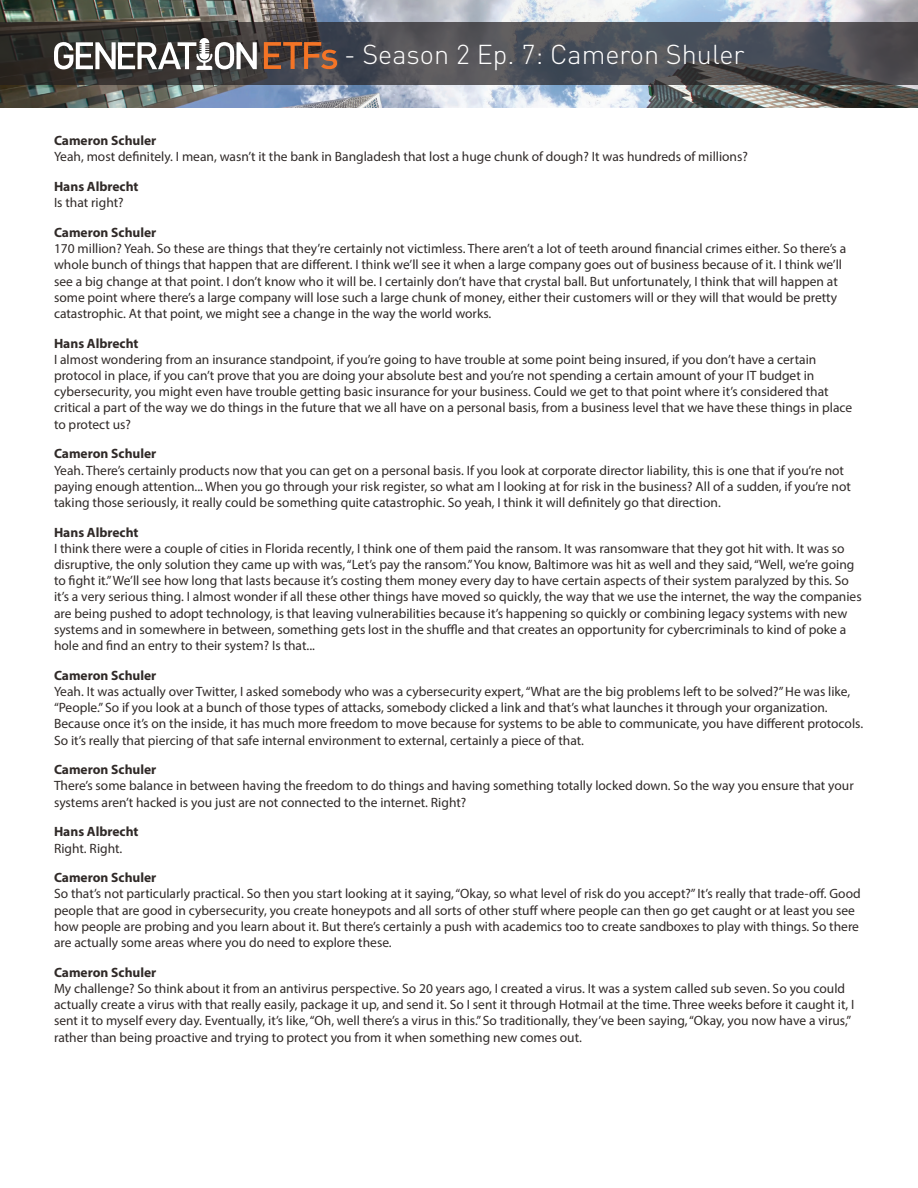
<style>
.page{position:relative;width:918px;height:1188px;background:#fff}
.page>*{position:absolute;margin:0;border:0;box-sizing:border-box;transform-origin:0 0}
.t1{font:300 27px "DIN Pro";color:#fff}
.t2{font:13.5px/16.2px "Myriad Pro";color:#302a28}
.t3{font:700 13.5px "Myriad Pro";color:#302a28}
</style>
<div class="page">
<img style="left:0;top:0;width:918px;height:108px">
<svg style="left:0;top:23px;width:918px;height:62px;background:#47484c"></svg>
<svg style="left:264px;top:42px;width:73px;height:27px;background:#855338"></svg>
<svg style="left:54px;top:38px;width:203px;height:32px"></svg>
<p class="t1" style="left:344px;top:34px;width:402px">- Season 2 Ep. 7: Cameron Shuler</p>
<p class="t3" style="left:54px;top:132px;width:104px">Cameron Schuler</p>
<p class="t2" style="left:54px;top:148px;width:695px">Yeah, most definitely. I mean, wasn’t it the bank in Bangladesh that lost a huge chunk of dough? It was hundreds of millions?</p>
<p class="t3" style="left:54px;top:178px;width:86px">Hans Albrecht</p>
<p class="t2" style="left:54px;top:194px;width:71px">Is that right?</p>
<p class="t3" style="left:54px;top:224px;width:104px">Cameron Schuler</p>
<p class="t2" style="left:54px;top:240px;width:794px">170 million? Yeah. So these are things that they’re certainly not victimless. There aren’t a lot of teeth around financial crimes either. So there’s a whole bunch of things that happen that are different. I think we’ll see it when a large company goes out of business because of it. I think we’ll see a big change at that point. I don’t know who it will be. I certainly don’t have that crystal ball. But unfortunately, I think that will happen at some point where there’s a large company will lose such a large chunk of money, either their customers will or they will that would be pretty catastrophic. At that point, we might see a change in the way the world works.</p>
<p class="t3" style="left:54px;top:334px;width:86px">Hans Albrecht</p>
<p class="t2" style="left:54px;top:351px;width:800px">I almost wondering from an insurance standpoint, if you’re going to have trouble at some point being insured, if you don’t have a certain protocol in place, if you can’t prove that you are doing your absolute best and you’re not spending a certain amount of your IT budget in cybersecurity, you might even have trouble getting basic insurance for your business. Could we get to that point where it’s considered that critical a part of the way we do things in the future that we all have on a personal basis, from a business level that we have these things in place to protect us?</p>
<p class="t3" style="left:54px;top:445px;width:104px">Cameron Schuler</p>
<p class="t2" style="left:54px;top:462px;width:798px">Yeah. There’s certainly products now that you can get on a personal basis. If you look at corporate director liability, this is one that if you’re not paying enough attention... When you go through your risk register, so what am I looking at for risk in the business? All of a sudden, if you’re not taking those seriously, it really could be something quite catastrophic. So yeah, I think it will definitely go that direction.</p>
<p class="t3" style="left:54px;top:523px;width:86px">Hans Albrecht</p>
<p class="t2" style="left:54px;top:540px;width:809px">I think there were a couple of cities in Florida recently, I think one of them paid the ransom. It was ransomware that they got hit with. It was so disruptive, the only solution they came up with was, “Let’s pay the ransom.” You know, Baltimore was hit as well and they said, “Well, we’re going to fight it.” We’ll see how long that lasts because it’s costing them money every day to have certain aspects of their system paralyzed by this. So it’s a very serious thing. I almost wonder if all these other things have moved so quickly, the way that we use the internet, the way the companies are being pushed to adopt technology, is that leaving vulnerabilities because it’s happening so quickly or combining legacy systems with new systems and in somewhere in between, something gets lost in the shuffle and that creates an opportunity for cybercriminals to kind of poke a hole and find an entry to their system? Is that...</p>
<p class="t3" style="left:54px;top:666px;width:104px">Cameron Schuler</p>
<p class="t2" style="left:54px;top:683px;width:811px">Yeah. It was actually over Twitter, I asked somebody who was a cybersecurity expert, “What are the big problems left to be solved?” He was like, “People.” So if you look at a bunch of those types of attacks, somebody clicked a link and that’s what launches it through your organization.<br>Because once it’s on the inside, it has much more freedom to move because for systems to be able to communicate, you have different protocols.<br>So it’s really that piercing of that safe internal environment to external, certainly a piece of that.</p>
<p class="t3" style="left:54px;top:761px;width:104px">Cameron Schuler</p>
<p class="t2" style="left:54px;top:778px;width:801px">There’s some balance in between having the freedom to do things and having something totally locked down. So the way you ensure that your systems aren’t hacked is you just are not connected to the internet. Right?</p>
<p class="t3" style="left:54px;top:823px;width:86px">Hans Albrecht</p>
<p class="t2" style="left:54px;top:840px;width:70px">Right. Right.</p>
<p class="t3" style="left:54px;top:869px;width:104px">Cameron Schuler</p>
<p class="t2" style="left:54px;top:886px;width:808px">So that’s not particularly practical. So then you start looking at it saying, “Okay, so what level of risk do you accept?” It’s really that trade-off. Good people that are good in cybersecurity, you create honeypots and all sorts of other stuff where people can then go get caught or at least you see how people are probing and you learn about it. But there’s certainly a push with academics too to create sandboxes to play with things. So there are actually some areas where you do need to explore these.</p>
<p class="t3" style="left:54px;top:963px;width:104px">Cameron Schuler</p>
<p class="t2" style="left:54px;top:980px;width:802px">My challenge? So think about it from an antivirus perspective. So 20 years ago, I created a virus. It was a system called sub seven. So you could actually create a virus with that really easily, package it up, and send it. So I sent it through Hotmail at the time. Three weeks before it caught it, I sent it to myself every day. Eventually, it’s like, “Oh, well there’s a virus in this.” So traditionally, they’ve been saying, “Okay, you now have a virus,” rather than being proactive and trying to protect you from it when something new comes out.</p>
</div>
